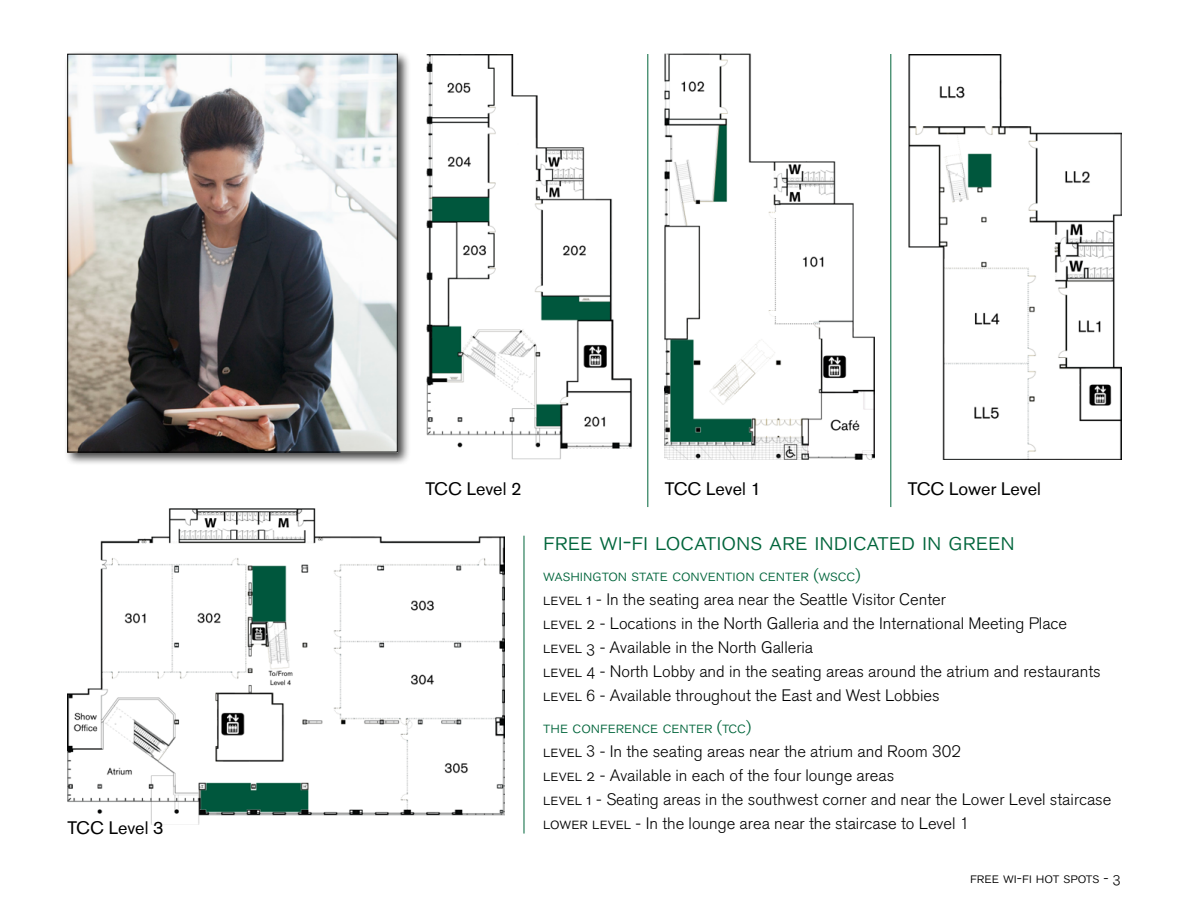
<style>
.page{position:relative;width:1188px;height:918px;background:#fff}
.page>*{position:absolute;margin:0;border:0;box-sizing:border-box;transform-origin:0 0}
.t1{font:25.5px "Akzidenz Grotesk BQ Light SC";color:#00653b}
.t2{font:18px "Akzidenz Grotesk BQ";color:#000}
.t3{font:300 16.5px/24px "Akzidenz Grotesk BQ";color:#000}
.t4{font:16.5px "Akzidenz Grotesk BQ Light SC";color:#00653b}
.t5{font:15px "Akzidenz Grotesk BQ Light SC";color:#000}
.s1{font-family:"Akzidenz Grotesk BQ Light SC";font-weight:400}
</style>
<div class="page">
<img style="left:68px;top:508px;width:436px;height:316px">
<img style="left:665px;top:53px;width:210px;height:406px">
<img style="left:426px;top:54px;width:206px;height:405px">
<img style="left:909px;top:55px;width:212px;height:405px">
<hr style="left:891px;top:54px;width:1px;height:453px;background:#00653b">
<hr style="left:648px;top:54px;width:1px;height:453px;background:#00653b">
<div style="left:64px;top:50px;width:347px;height:416px;background:#000;opacity:.75"></div>
<img style="left:70px;top:56px;width:326px;height:394px">
<div style="left:68px;top:54px;width:330px;height:398px;border:1px solid #000"></div>
<hr style="left:524px;top:536px;width:1px;height:298px;background:#00653b">
<p class="t2" style="left:68px;top:817px;width:98px">TCC Level 3</p>
<p class="t2" style="left:426px;top:479px;width:98px">TCC Level 2</p>
<p class="t2" style="left:665px;top:479px;width:98px">TCC Level 1</p>
<p class="t2" style="left:908px;top:479px;width:135px">TCC Lower Level</p>
<h1 class="t1" style="left:543px;top:526px;width:473px">free wi-fi locations are indicated in green</h1>
<p class="t4" style="left:543px;top:566px;width:319px">washington state convention center (wscc)</p>
<p class="t3" style="left:543px;top:588px;width:559px"><span class="s1">level 1 -</span> In the seating area near the Seattle Visitor Center<br><span class="s1">level 2 -</span> Locations in the North Galleria and the International Meeting Place <span class="s1">level 3 -</span> Available in the North Galleria<br><span class="s1">level 4 -</span> North Lobby and in the seating areas around the atrium and restaurants <span class="s1">level 6 -</span> Available throughout the East and West Lobbies</p>
<p class="t4" style="left:543px;top:718px;width:209px">the conference center (tcc)</p>
<p class="t3" style="left:543px;top:739px;width:570px"><span class="s1">level </span><sup>3</sup> <span class="s1">-</span> In the seating areas near the atrium and Room 302<br><span class="s1">level 2 -</span> Available in each of the four lounge areas<br><span class="s1">level 1 -</span> Seating areas in the southwest corner and near the Lower Level staircase <span class="s1">lower level -</span> In the lounge area near the staircase to Level 1</p>
<p class="t5" style="left:970px;top:869px;width:152px">free wi-fi hot spots - 3</p>
</div>
